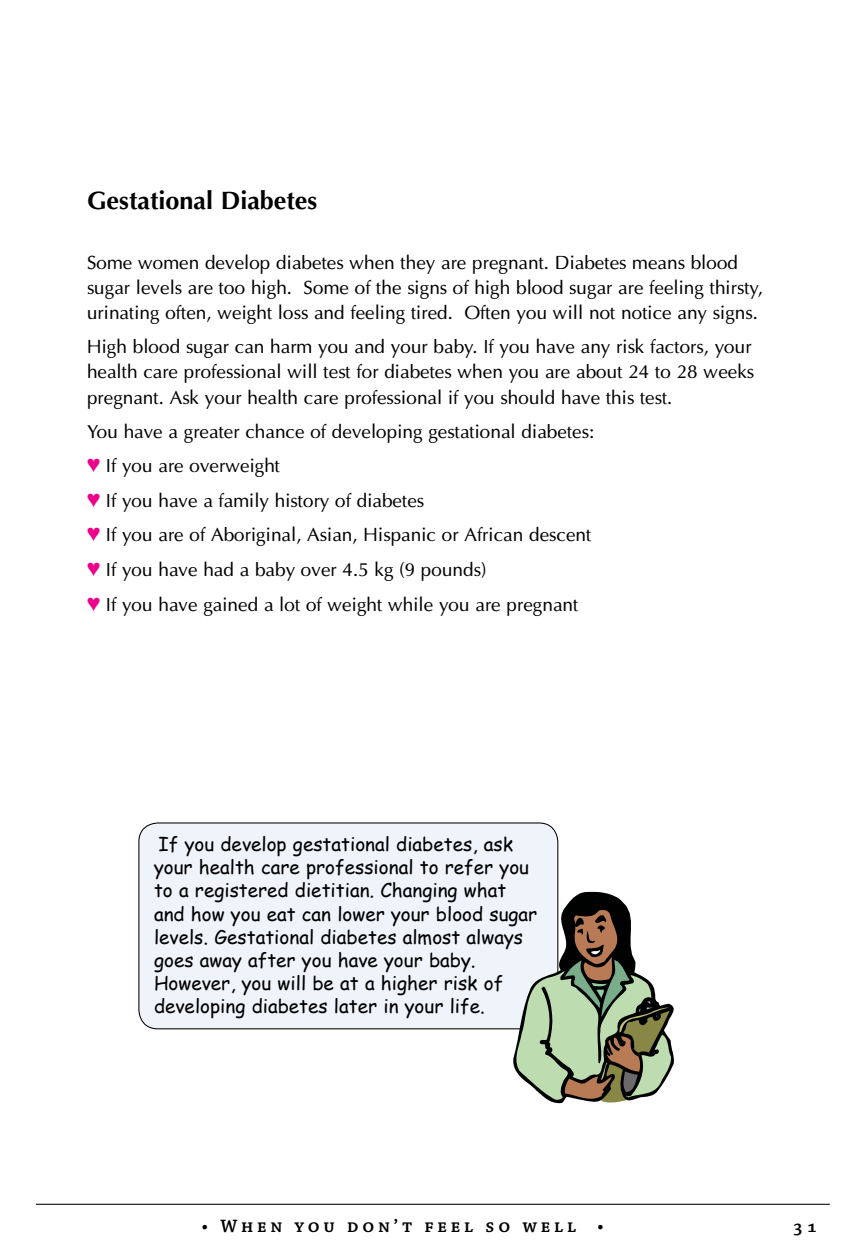
<style>
.page{position:relative;width:864px;height:1260px;background:#fff}
.page>*{position:absolute;margin:0;border:0;box-sizing:border-box;transform-origin:0 0}
.t1{font:700 25.2px "Optima LT Std";color:#000}
.t2{font:18.8px/34.6px "Optima";color:#000}
.t3{font:18.8px/23px "Comic Sans MS";color:#000}
.t4{font:600 18.8px "Chaparral Pro";letter-spacing:.2em;color:#000}
.s1{color:#ec008c}
</style>
<div class="page">
<hr style="left:36px;top:1204px;width:794px;height:1px;background:#000">
<div style="left:139px;top:823px;width:419px;height:206px;background:#eff3fa;border-radius:19px"></div>
<div style="left:138px;top:822px;width:420px;height:207px;border:1px solid #000;border-radius:19px"></div>
<svg style="left:513px;top:892px;width:161px;height:211px"></svg>
<h1 class="t1" style="left:87px;top:186px;width:232px">Gestational Diabetes</h1>
<p class="t2" style="left:87px;top:250px;width:677px;line-height:25.2px">Some women develop diabetes when they are pregnant. Diabetes means blood sugar levels are too high. Some of the signs of high blood sugar are feeling thirsty, urinating often, weight loss and feeling tired. Often you will not notice any signs.</p>
<p class="t2" style="left:87px;top:334px;width:669px;line-height:25.2px">High blood sugar can harm you and your baby. If you have any risk factors, your health care professional will test for diabetes when you are about 24 to 28 weeks pregnant. Ask your health care professional if you should have this test.</p>
<p class="t2" style="left:87px;top:414px;width:509px">You have a greater chance of developing gestational diabetes: <span class="s1">♥</span> If you are overweight<br><span class="s1">♥</span> If you have a family history of diabetes<br><span class="s1">♥</span> If you are of Aboriginal, Asian, Hispanic or African descent <span class="s1">♥</span> If you have had a baby over 4.5 kg (9 pounds)<br><span class="s1">♥</span> If you have gained a lot of weight while you are pregnant</p>
<p class="t3" style="left:154px;top:832px;width:385px">If you develop gestational diabetes, ask your health care professional to refer you to a registered dietitian. Changing what and how you eat can lower your blood sugar levels. Gestational diabetes almost always goes away after you have your baby.<br>However, you will be at a higher risk of developing diabetes later in your life.</p>
<p class="t4" style="left:202px;top:1216px;width:404px">• When you don’t feel so well •</p>
<p class="t4" style="left:793px;top:1216px;width:26px">31</p>
</div>
